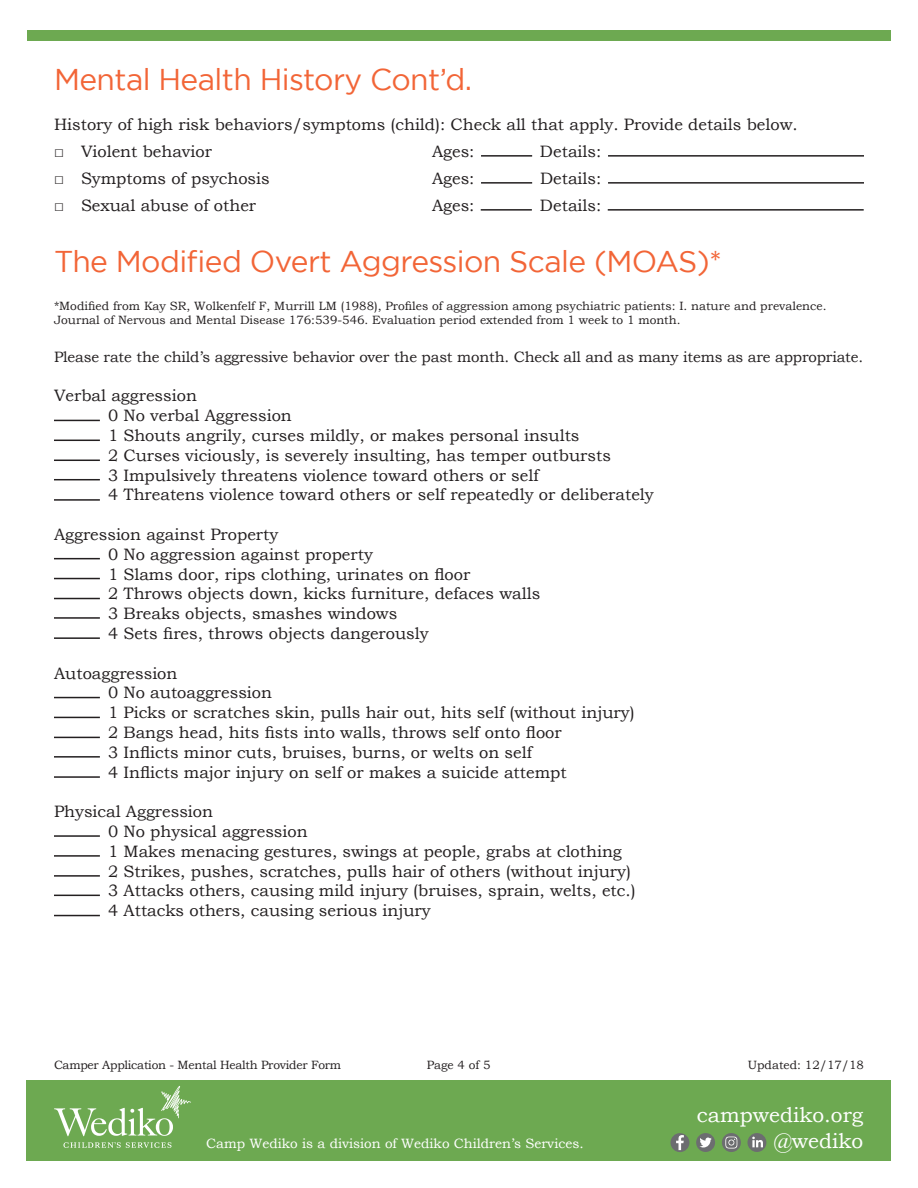
<style>
.page{position:relative;width:918px;height:1188px;background:#fff}
.page>*{position:absolute;margin:0;border:0;box-sizing:border-box;transform-origin:0 0}
.t1{font:30px "Gotham";letter-spacing:-.02em;color:#f26537}
.t2{font:21px/25.2px "Bookman Old Style";color:#fff;text-align:right}
.t3{font:16.5px "Bookman Old Style";color:#231f20}
.t4{font:15px "Bookman Old Style";letter-spacing:-.01em;color:#231f20}
.t5{font:13.5px "Bookman Old Style";color:#fff}
.t6{font:12px/14.4px "Bookman Old Style";color:#231f20}
.t7{font:12px "Bookman Old Style";letter-spacing:-.02em;color:#231f20}
</style>
<div class="page">
<div style="left:27px;top:30px;width:864px;height:11px;background:#6da951"></div>
<div style="left:27px;top:1080px;width:864px;height:81px;background:#6da951"></div>
<svg style="left:63px;top:1142px;width:108px;height:6px"></svg>
<svg style="left:54px;top:1086px;width:137px;height:50px"></svg>
<div style="left:671px;top:1133px;width:18px;height:19px;background:#6c6d70;border-radius:50%"></div>
<svg style="left:676px;top:1135px;width:8px;height:15px"></svg>
<div style="left:696px;top:1133px;width:19px;height:19px;background:#6c6d70;border-radius:50%"></div>
<svg style="left:700px;top:1138px;width:12px;height:10px"></svg>
<div style="left:722px;top:1133px;width:19px;height:19px;background:#6c6d70;border-radius:50%"></div>
<svg style="left:725px;top:1136px;width:13px;height:13px"></svg>
<div style="left:747px;top:1133px;width:19px;height:19px;background:#6c6d70;border-radius:50%"></div>
<svg style="left:752px;top:1137px;width:11px;height:10px"></svg>
<hr style="left:608px;top:155px;width:256px;height:2px;background:#231f20">
<hr style="left:481px;top:155px;width:51px;height:2px;background:#231f20">
<hr style="left:608px;top:182px;width:256px;height:2px;background:#231f20">
<hr style="left:481px;top:182px;width:51px;height:2px;background:#231f20">
<hr style="left:608px;top:209px;width:256px;height:2px;background:#231f20">
<hr style="left:481px;top:209px;width:51px;height:2px;background:#231f20">
<hr style="left:54px;top:420px;width:46px;height:1px;background:#231f20">
<hr style="left:54px;top:440px;width:46px;height:1px;background:#231f20">
<hr style="left:54px;top:460px;width:46px;height:1px;background:#231f20">
<hr style="left:54px;top:479px;width:46px;height:1px;background:#231f20">
<hr style="left:54px;top:499px;width:46px;height:2px;background:#231f20">
<hr style="left:54px;top:558px;width:46px;height:1px;background:#231f20">
<hr style="left:54px;top:578px;width:46px;height:1px;background:#231f20">
<hr style="left:54px;top:598px;width:46px;height:1px;background:#231f20">
<hr style="left:54px;top:617px;width:46px;height:2px;background:#231f20">
<hr style="left:54px;top:637px;width:46px;height:2px;background:#231f20">
<hr style="left:54px;top:697px;width:46px;height:1px;background:#231f20">
<hr style="left:54px;top:717px;width:46px;height:1px;background:#231f20">
<hr style="left:54px;top:737px;width:46px;height:1px;background:#231f20">
<hr style="left:54px;top:756px;width:46px;height:2px;background:#231f20">
<hr style="left:54px;top:776px;width:46px;height:2px;background:#231f20">
<hr style="left:54px;top:835px;width:46px;height:2px;background:#231f20">
<hr style="left:54px;top:855px;width:46px;height:2px;background:#231f20">
<hr style="left:54px;top:875px;width:46px;height:2px;background:#231f20">
<hr style="left:54px;top:895px;width:46px;height:1px;background:#231f20">
<hr style="left:54px;top:915px;width:46px;height:1px;background:#231f20">
<p class="t1" style="left:54px;top:62px;width:420px">Mental Health History Cont’d.</p>
<p class="t3" style="left:54px;top:114px;width:745px">History of high risk behaviors/symptoms (child): Check all that apply. Provide details below.</p>
<p class="t3" style="left:54px;top:140px;width:160px">□ Violent behavior</p>
<p class="t3" style="left:432px;top:140px;width:44px">Ages:</p>
<p class="t3" style="left:540px;top:140px;width:63px">Details:</p>
<p class="t3" style="left:54px;top:167px;width:217px">□ Symptoms of psychosis</p>
<p class="t3" style="left:432px;top:167px;width:44px">Ages:</p>
<p class="t3" style="left:540px;top:167px;width:63px">Details:</p>
<p class="t3" style="left:54px;top:194px;width:204px">□ Sexual abuse of other</p>
<p class="t3" style="left:432px;top:194px;width:44px">Ages:</p>
<p class="t3" style="left:540px;top:194px;width:63px">Details:</p>
<p class="t1" style="left:54px;top:245px;width:670px">The Modified Overt Aggression Scale (MOAS)*</p>
<p class="t6" style="left:54px;top:298px;width:774px">*Modified from Kay SR, Wolkenfelf F, Murrill LM (1988), Profiles of aggression among psychiatric patients: I. nature and prevalence.<br>Journal of Nervous and Mental Disease 176:539-546. Evaluation period extended from 1 week to 1 month.</p>
<p class="t4" style="left:54px;top:347px;width:811px">Please rate the child’s aggressive behavior over the past month. Check all and as many items as are appropriate.</p>
<p class="t3" style="left:54px;top:385px;width:144px">Verbal aggression</p>
<p class="t3" style="left:108px;top:405px;width:185px">0 No verbal Aggression</p>
<p class="t3" style="left:108px;top:425px;width:473px">1 Shouts angrily, curses mildly, or makes personal insults</p>
<p class="t3" style="left:108px;top:444px;width:504px">2 Curses viciously, is severely insulting, has temper outbursts</p>
<p class="t3" style="left:108px;top:464px;width:432px">3 Impulsively threatens violence toward others or self</p>
<p class="t3" style="left:108px;top:484px;width:547px">4 Threatens violence toward others or self repeatedly or deliberately</p>
<p class="t3" style="left:54px;top:524px;width:226px">Aggression against Property</p>
<p class="t3" style="left:108px;top:543px;width:266px">0 No aggression against property</p>
<p class="t3" style="left:108px;top:563px;width:364px">1 Slams door, rips clothing, urinates on floor</p>
<p class="t3" style="left:108px;top:583px;width:434px">2 Throws objects down, kicks furniture, defaces walls</p>
<p class="t3" style="left:108px;top:603px;width:291px">3 Breaks objects, smashes windows</p>
<p class="t3" style="left:108px;top:623px;width:322px">4 Sets fires, throws objects dangerously</p>
<p class="t3" style="left:54px;top:662px;width:125px">Autoaggression</p>
<p class="t3" style="left:108px;top:682px;width:166px">0 No autoaggression</p>
<p class="t3" style="left:108px;top:702px;width:528px">1 Picks or scratches skin, pulls hair out, hits self (without injury)</p>
<p class="t3" style="left:108px;top:722px;width:455px">2 Bangs head, hits fists into walls, throws self onto floor</p>
<p class="t3" style="left:108px;top:741px;width:426px">3 Inflicts minor cuts, bruises, burns, or welts on self</p>
<p class="t3" style="left:108px;top:761px;width:460px">4 Inflicts major injury on self or makes a suicide attempt</p>
<p class="t3" style="left:54px;top:801px;width:161px">Physical Aggression</p>
<p class="t3" style="left:108px;top:821px;width:201px">0 No physical aggression</p>
<p class="t3" style="left:108px;top:840px;width:515px">1 Makes menacing gestures, swings at people, grabs at clothing</p>
<p class="t3" style="left:108px;top:860px;width:525px">2 Strikes, pushes, scratches, pulls hair of others (without injury)</p>
<p class="t3" style="left:108px;top:880px;width:529px">3 Attacks others, causing mild injury (bruises, sprain, welts, etc.)</p>
<p class="t3" style="left:108px;top:900px;width:324px">4 Attacks others, causing serious injury</p>
<p class="t7" style="left:54px;top:1057px;width:289px">Camper Application - Mental Health Provider Form</p>
<p class="t6" style="left:427px;top:1058px;width:66px">Page 4 of 5</p>
<p class="t6" style="left:748px;top:1058px;width:118px">Updated: 12/17/18</p>
<p class="t5" style="left:206px;top:1134px;width:379px">Camp Wediko is a division of Wediko Children’s Services.</p>
<p class="t2" style="left:697px;top:1103px;width:168px">campwediko.org @wediko</p>
</div>
